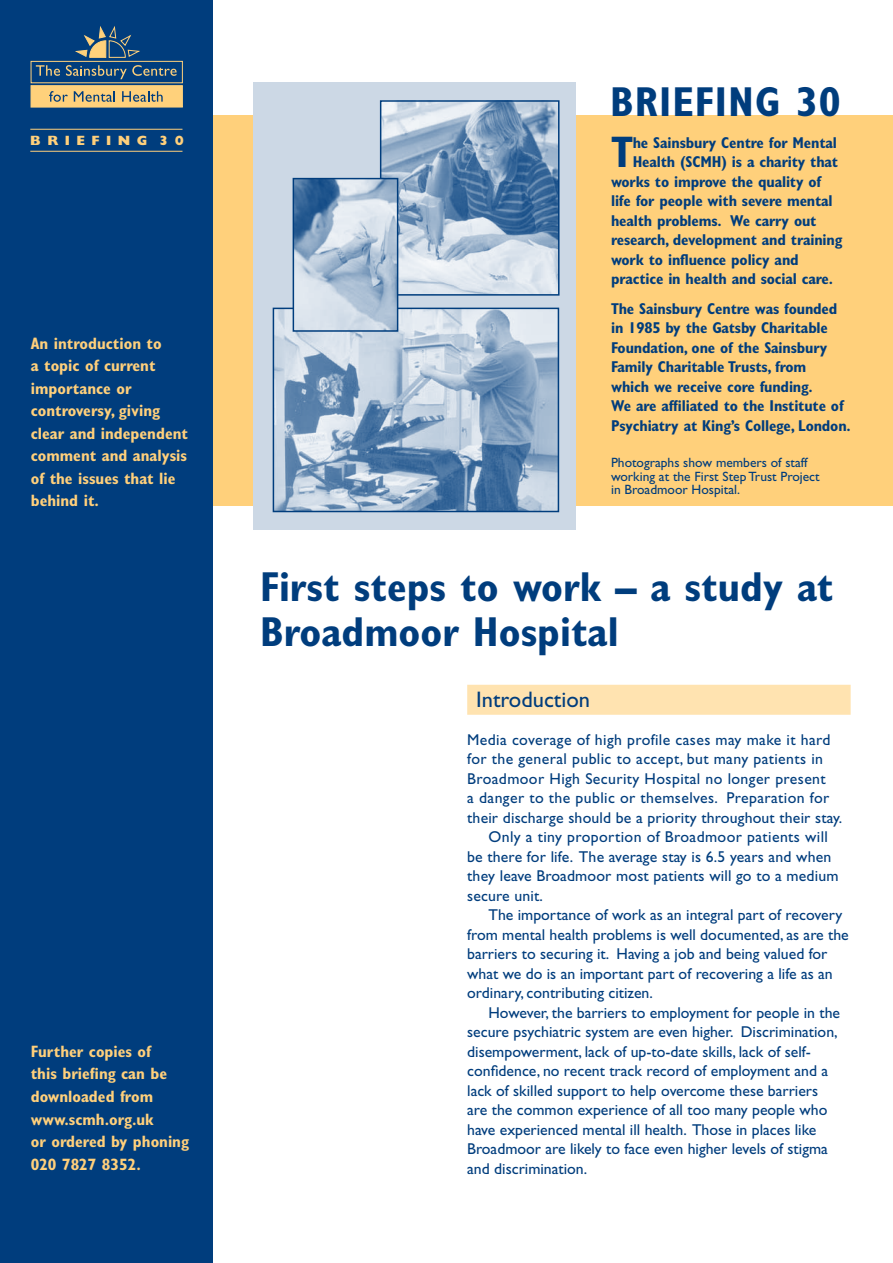
<style>
.page{position:relative;width:893px;height:1263px;background:#fff}
.page>*{position:absolute;margin:0;border:0;box-sizing:border-box;transform-origin:0 0}
.t1{font:700 condensed 44.25px "Gill Sans";color:#003d7d}
.t2{font:700 condensed 42px/45px "Gill Sans";color:#003d7d}
.t3{font:700 condensed 42px "Gill Sans";letter-spacing:.025em;color:#003d7d}
.t4{font:22.5px "Gill Sans";color:#003d7d}
.t5{font:700 condensed 16.5px/22.5px "Gill Sans";color:#ffd07b}
.t6{font:15.75px "Gill Sans";color:#003d7d}
.t7{font:700 condensed 15.75px/19.5px "Gill Sans";letter-spacing:-.01em;color:#003d7d}
.t8{font:15.75px "Gill Sans";letter-spacing:.025em;color:#003d7d}
.t9{font:13.5px/13.5px "Gill Sans";color:#003d7d}
.t10{font:800 13.5px "Gill Sans";color:#ffd07b}
</style>
<div class="page">
<div style="left:60px;top:115px;width:833px;height:390px;background:#ffd07b"></div>
<div style="left:0;top:0;width:213px;height:1263px;background:#003d7d"></div>
<div style="left:31px;top:86px;width:151px;height:21px;background:#ffd17b"></div>
<div style="left:31px;top:85px;width:152px;height:23px;border:1px solid #ffd17b"></div>
<div style="left:31px;top:61px;width:152px;height:22px;border:1px solid #ffd17b"></div>
<svg style="left:36px;top:65px;width:24px;height:11px"></svg>
<svg style="left:75px;top:26px;width:65px;height:32px"></svg>
<svg style="left:66px;top:65px;width:111px;height:14px"></svg>
<svg style="left:49px;top:91px;width:19px;height:11px"></svg>
<svg style="left:74px;top:91px;width:41px;height:11px"></svg>
<svg style="left:122px;top:91px;width:41px;height:11px"></svg>
<hr style="left:30px;top:129px;width:152px;height:1px;background:#ffd07b">
<hr style="left:30px;top:151px;width:152px;height:1px;background:#ffd07b">
<div style="left:467px;top:685px;width:384px;height:30px;background:#ffe3b0"></div>
<div style="left:254px;top:82px;width:322px;height:448px;background:#ccd8e5"></div>
<img style="left:383px;top:103px;width:173px;height:190px">
<div style="left:380px;top:100px;width:179px;height:196px;border:2px solid #003d7d"></div>
<img style="left:276px;top:311px;width:280px;height:198px">
<div style="left:273px;top:308px;width:286px;height:204px;border:2px solid #003d7d"></div>
<img style="left:296px;top:181px;width:99px;height:148px">
<div style="left:293px;top:178px;width:105px;height:154px;border:2px solid #003d7d"></div>
<p class="t10" style="left:30px;top:132px;width:155px">B R I E F I N G 3 0</p>
<p class="t5" style="left:31px;top:332px;width:159px">An introduction to<br>a topic of current importance or controversy, giving clear and independent comment and analysis of the issues that lie behind it.</p>
<p class="t5" style="left:31px;top:1040px;width:160px">Further copies of<br>this briefing can be downloaded from www.scmh.org.uk<br>or ordered by phoning<br>020 7827 8352.</p>
<h2 class="t3" style="left:610px;top:76px;width:232px">BRIEFING 30</h2>
<h1 class="t1" style="left:611px;top:126px;width:24px">T</h1>
<p class="t7" style="left:633px;top:133px;width:206px">he Sainsbury Centre for Mental</p>
<p class="t7" style="left:633px;top:152px;width:207px">Health (SCMH) is a charity that</p>
<p class="t7" style="left:611px;top:172px;width:212px">works to improve the quality of</p>
<p class="t7" style="left:611px;top:191px;width:223px">life for people with severe mental</p>
<p class="t7" style="left:611px;top:211px;width:207px">health problems. We carry out</p>
<p class="t7" style="left:611px;top:230px;width:233px">research, development and training</p>
<p class="t7" style="left:611px;top:250px;width:189px">work to influence policy and</p>
<p class="t7" style="left:611px;top:269px;width:223px">practice in health and social care.</p>
<p class="t7" style="left:611px;top:298px;width:241px">The Sainsbury Centre was founded in 1985 by the Gatsby Charitable Foundation, one of the Sainsbury Family Charitable Trusts, from<br>which we receive core funding.<br>We are affiliated to the Institute of Psychiatry at King’s College, London.</p>
<p class="t9" style="left:611px;top:456px;width:210px">Photographs show members of staff working at the First Step Trust Project in Broadmoor Hospital.</p>
<h2 class="t2" style="left:260px;top:564px;width:575px">First steps to work – a study at<br>Broadmoor Hospital</h2>
<h3 class="t4" style="left:476px;top:687px;width:115px">Introduction</h3>
<p class="t8" style="left:467px;top:730px;width:365px">Media coverage of high profile cases may make it hard</p>
<p class="t8" style="left:467px;top:750px;width:357px">for the general public to accept, but many patients in</p>
<p class="t8" style="left:467px;top:769px;width:360px">Broadmoor High Security Hospital no longer present</p>
<p class="t8" style="left:467px;top:789px;width:364px">a danger to the public or themselves. Preparation for</p>
<p class="t6" style="left:467px;top:808px;width:377px">their discharge should be a priority throughout their stay.</p>
<p class="t8" style="left:488px;top:828px;width:341px">Only a tiny proportion of Broadmoor patients will</p>
<p class="t6" style="left:467px;top:847px;width:366px">be there for life. The average stay is 6.5 years and when</p>
<p class="t6" style="left:467px;top:867px;width:373px">they leave Broadmoor most patients will go to a medium</p>
<p class="t6" style="left:467px;top:886px;width:77px">secure unit.</p>
<p class="t6" style="left:488px;top:906px;width:355px">The importance of work as an integral part of recovery</p>
<p class="t6" style="left:467px;top:925px;width:383px">from mental health problems is well documented, as are the</p>
<p class="t6" style="left:467px;top:945px;width:362px">barriers to securing it. Having a job and being valued for</p>
<p class="t6" style="left:467px;top:964px;width:367px">what we do is an important part of recovering a life as an</p>
<p class="t6" style="left:467px;top:984px;width:187px">ordinary, contributing citizen.</p>
<p class="t6" style="left:488px;top:1003px;width:353px">However, the barriers to employment for people in the</p>
<p class="t6" style="left:467px;top:1023px;width:372px">secure psychiatric system are even higher. Discrimination,</p>
<p class="t6" style="left:467px;top:1042px;width:345px">disempowerment, lack of up-to-date skills, lack of self-</p>
<p class="t6" style="left:467px;top:1062px;width:362px">confidence, no recent track record of employment and a</p>
<p class="t6" style="left:467px;top:1081px;width:352px">lack of skilled support to help overcome these barriers</p>
<p class="t6" style="left:467px;top:1101px;width:362px">are the common experience of all too many people who</p>
<p class="t6" style="left:467px;top:1120px;width:351px">have experienced mental ill health. Those in places like</p>
<p class="t6" style="left:467px;top:1140px;width:362px">Broadmoor are likely to face even higher levels of stigma</p>
<p class="t6" style="left:467px;top:1159px;width:122px">and discrimination.</p>
</div>
